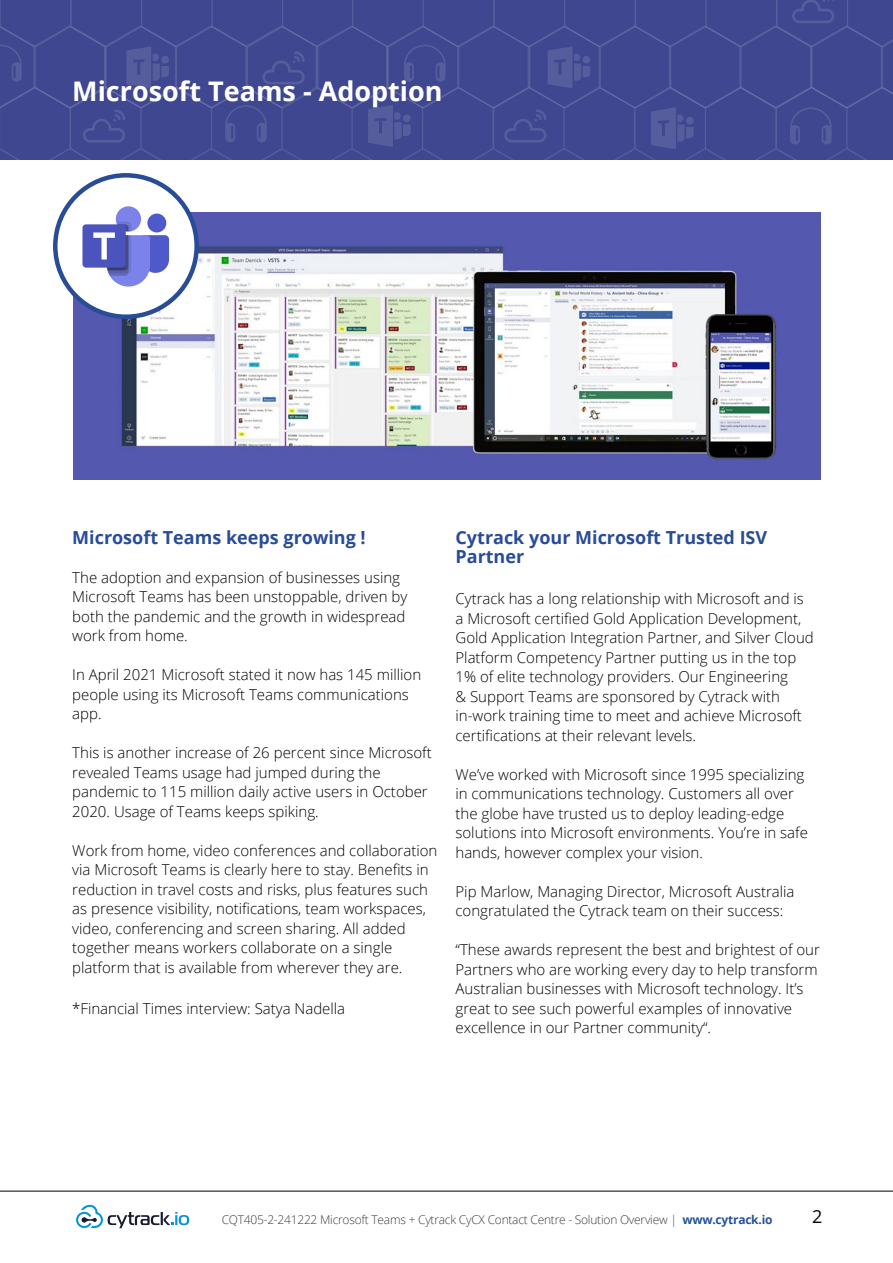
<style>
.page{position:relative;width:893px;height:1263px;background:#fff}
.page>*{position:absolute;margin:0;border:0;box-sizing:border-box;transform-origin:0 0}
.t1{font:700 27px "Open Sans";color:#fff}
.t2{font:700 18px/19.5px "Open Sans";color:#294c97}
.t3{font:18px "Open Sans";color:#000}
.t4{font:300 15px/19.5px "Open Sans";color:#000}
.t5{font:300 12px "Open Sans";letter-spacing:-.02em;color:#3c3c3b}
.s1{color:#245299}
.s2{font-weight:700;color:#245299}
</style>
<div class="page">
<hr style="left:0;top:1191px;width:893px;height:1px;background:#000">
<div style="left:0;top:109px;width:893px;height:50px;background:#3f4790"></div>
<svg style="left:225px;top:109px;width:42px;height:33px"></svg>
<svg style="left:368px;top:109px;width:43px;height:38px;background:#4e5598"></svg>
<svg style="left:504px;top:109px;width:42px;height:34px"></svg>
<svg style="left:790px;top:109px;width:42px;height:36px;background:#444c93"></svg>
<svg style="left:651px;top:109px;width:43px;height:40px;background:#4e5598"></svg>
<div style="left:0;top:0;width:893px;height:26px;background:#3f4790"></div>
<svg style="left:0;top:26px;width:893px;height:83px;background:#414891"></svg>
<svg style="left:0;top:45px;width:22px;height:37px"></svg>
<svg style="left:126px;top:46px;width:43px;height:42px;background:#4d5598"></svg>
<svg style="left:262px;top:51px;width:43px;height:33px"></svg>
<svg style="left:404px;top:45px;width:42px;height:37px;background:#444c93"></svg>
<svg style="left:792px;top:0;width:42px;height:23px"></svg>
<svg style="left:548px;top:46px;width:42px;height:42px;background:#4d5598"></svg>
<svg style="left:76px;top:1204px;width:113px;height:25px"></svg>
<img style="left:73px;top:212px;width:748px;height:267px">
<div style="left:55px;top:175px;width:142px;height:142px;background:#fff;border-radius:50%"></div>
<div style="left:53px;top:173px;width:146px;height:146px;border:4px solid #294c97;border-radius:50%"></div>
<div style="left:116px;top:206px;width:25px;height:26px;background:#7b83eb;border-radius:50%"></div>
<div style="left:147px;top:214px;width:19px;height:18px;background:#5059c9;border-radius:50%"></div>
<div style="left:82px;top:224px;width:44px;height:44px;background:#4b53bc;border-radius:4px"></div>
<svg style="left:93px;top:222px;width:76px;height:65px"></svg>
<h1 class="t1" style="left:72px;top:73px;width:372px">Microsoft Teams - Adoption</h1>
<p class="t2" style="left:72px;top:527px;width:295px">Microsoft Teams keeps growing !</p>
<p class="t4" style="left:72px;top:567px;width:337px">The adoption and expansion of businesses using Microsoft Teams has been unstoppable, driven by both the pandemic and the growth in widespread work from home.</p>
<p class="t4" style="left:72px;top:664px;width:350px">In April 2021 Microsoft stated it now has 145 million people using its Microsoft Teams communications app.</p>
<p class="t4" style="left:72px;top:742px;width:361px">This is another increase of 26 percent since Microsoft revealed Teams usage had jumped during the pandemic to 115 million daily active users in October 2020. Usage of Teams keeps spiking.</p>
<p class="t4" style="left:72px;top:840px;width:367px">Work from home, video conferences and collaboration via Microsoft Teams is clearly here to stay. Benefits in reduction in travel costs and risks, plus features such as presence visibility, notifications, team workspaces, video, conferencing and screen sharing. All added together means workers collaborate on a single platform that is available from wherever they are.</p>
<p class="t4" style="left:72px;top:998px;width:274px">*Financial Times interview: Satya Nadella</p>
<p class="t2" style="left:455px;top:527px;width:313px">Cytrack your Microsoft Trusted ISV<br>Partner</p>
<p class="t4" style="left:455px;top:589px;width:360px">Cytrack has a long relationship with Microsoft and is a Microsoft certified Gold Application Development, Gold Application Integration Partner, and Silver Cloud Platform Competency Partner putting us in the top 1% of elite technology providers. Our Engineering<br>&amp; Support Teams are sponsored by Cytrack with in-work training time to meet and achieve Microsoft certifications at their relevant levels.</p>
<p class="t4" style="left:455px;top:764px;width:354px">We’ve worked with Microsoft since 1995 specializing in communications technology. Customers all over the globe have trusted us to deploy leading-edge solutions into Microsoft environments. You’re in safe hands, however complex your vision.</p>
<p class="t4" style="left:455px;top:881px;width:341px">Pip Marlow, Managing Director, Microsoft Australia congratulated the Cytrack team on their success:</p>
<p class="t4" style="left:455px;top:940px;width:366px">“These awards represent the best and brightest of our Partners who are working every day to help transform Australian businesses with Microsoft technology. It’s great to see such powerful examples of innovative excellence in our Partner community“.</p>
<p class="t5" style="left:222px;top:1211px;width:552px">CQT405-2-241222 Microsoft Teams + Cytrack CyCX Contact Centre - Solution Overview <span class="s1">|</span> <span class="s2">www.cytrack.io</span></p>
<p class="t3" style="left:812px;top:1204px;width:12px">2</p>
</div>
